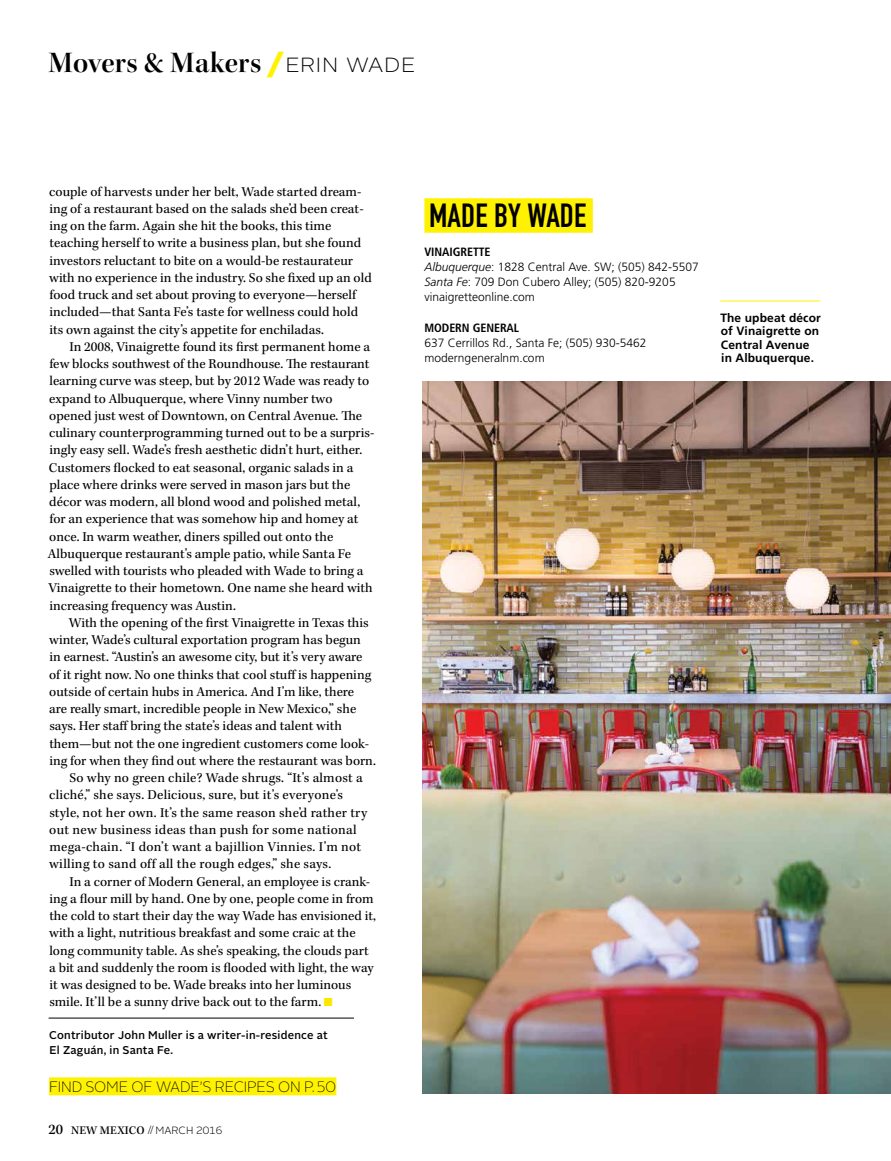
<style>
.page{position:relative;width:891px;height:1161px;background:#fff}
.page>*{position:absolute;margin:0;border:0;box-sizing:border-box;transform-origin:0 0}
.t1{font:33px "DIN Engschrift Std";letter-spacing:.005em;color:#000}
.t2{font:30px "Kepler Std Semibold Disp";letter-spacing:.01em;color:#000}
.t3{font:100 15px "Alright Test";letter-spacing:-.01em;color:#000}
.t4{font:13.8px "Kepler Std";color:#000}
.t5{font:13.8px "Kepler Std";letter-spacing:.02em;color:#000}
.t6{font:300 12px/15px "Frutiger";color:#000}
.t7{font:700 12px/13.5px "Frutiger";letter-spacing:.01em;color:#000}
.t8{font:500 12px "Kepler Std";letter-spacing:.015em;color:#000}
.t9{font:500 11.25px/15px "Alright Test";letter-spacing:.02em;color:#000}
.s1{font-family:"Alright Test";font-weight:900;font-size:27px;color:#fff200}
.s2{font-family:"Alright Test";font-weight:100;font-size:27px}
.s3{font-size:15px}
.s4{font-size:10.5px}
.s5{font-family:"Alright Test";font-weight:300;font-size:10.5px}
.s6{font-weight:700;font-stretch:condensed}
.s7{font-style:italic}
</style>
<div class="page">
<hr style="left:49px;top:1018px;width:305px;height:1px;background:#000">
<div style="left:49px;top:1077px;width:287px;height:18px;background:#fff200"></div>
<div style="left:424px;top:198px;width:169px;height:35px;background:#fff200"></div>
<hr style="left:720px;top:301px;width:100px;height:1px;background:#fff200">
<img style="left:423px;top:381px;width:468px;height:713px">
<p class="t2" style="left:49px;top:45px;width:369px">Movers &amp; Makers <span class="s1">/</span><span class="s2">erin wade</span></p>
<p class="t4" style="left:49px;top:184px;width:314px">couple of harvests under her belt, Wade started dream-</p>
<p class="t4" style="left:49px;top:201px;width:316px">ing of a restaurant based on the salads she’d been creat-</p>
<p class="t4" style="left:49px;top:218px;width:284px">ing on the farm. Again she hit the books, this time</p>
<p class="t4" style="left:49px;top:235px;width:313px">teaching herself to write a business plan, but she found</p>
<p class="t4" style="left:49px;top:253px;width:305px">investors reluctant to bite on a would-be restaurateur</p>
<p class="t4" style="left:49px;top:270px;width:324px">with no experience in the industry. So she fixed up an old</p>
<p class="t4" style="left:49px;top:287px;width:308px">food truck and set about proving to everyone—herself</p>
<p class="t4" style="left:49px;top:304px;width:310px">included—that Santa Fe’s taste for wellness could hold</p>
<p class="t4" style="left:49px;top:322px;width:276px">its own against the city’s appetite for enchiladas.</p>
<p class="t4" style="left:70px;top:339px;width:302px">In 2008, Vinaigrette found its first permanent home a</p>
<p class="t4" style="left:49px;top:356px;width:322px">few blocks southwest of the Roundhouse. The restaurant</p>
<p class="t4" style="left:49px;top:373px;width:321px">learning curve was steep, but by 2012 Wade was ready to</p>
<p class="t4" style="left:49px;top:391px;width:285px">expand to Albuquerque, where Vinny number two</p>
<p class="t4" style="left:49px;top:408px;width:315px">opened just west of Downtown, on Central Avenue. The</p>
<p class="t4" style="left:49px;top:425px;width:327px">culinary counterprogramming turned out to be a surpris-</p>
<p class="t4" style="left:49px;top:442px;width:314px">ingly easy sell. Wade’s fresh aesthetic didn’t hurt, either.</p>
<p class="t4" style="left:49px;top:460px;width:306px">Customers flocked to eat seasonal, organic salads in a</p>
<p class="t4" style="left:49px;top:477px;width:303px">place where drinks were served in mason jars but the</p>
<p class="t4" style="left:49px;top:494px;width:313px">décor was modern, all blond wood and polished metal,</p>
<p class="t4" style="left:49px;top:511px;width:311px">for an experience that was somehow hip and homey at</p>
<p class="t4" style="left:49px;top:529px;width:286px">once. In warm weather, diners spilled out onto the</p>
<p class="t4" style="left:48px;top:546px;width:305px">Albuquerque restaurant’s ample patio, while Santa Fe</p>
<p class="t4" style="left:49px;top:563px;width:316px">swelled with tourists who pleaded with Wade to bring a</p>
<p class="t4" style="left:48px;top:580px;width:326px">Vinaigrette to their hometown. One name she heard with</p>
<p class="t4" style="left:49px;top:598px;width:188px">increasing frequency was Austin.</p>
<p class="t4" style="left:69px;top:615px;width:301px">With the opening of the first Vinaigrette in Texas this</p>
<p class="t4" style="left:49px;top:632px;width:313px">winter, Wade’s cultural exportation program has begun</p>
<p class="t4" style="left:49px;top:649px;width:315px">in earnest. “Austin’s an awesome city, but it’s very aware</p>
<p class="t4" style="left:49px;top:667px;width:324px">of it right now. No one thinks that cool stuff is happening</p>
<p class="t4" style="left:49px;top:684px;width:306px">outside of certain hubs in America. And I’m like, there</p>
<p class="t4" style="left:49px;top:701px;width:309px">are really smart, incredible people in New Mexico,” she</p>
<p class="t4" style="left:49px;top:718px;width:294px">says. Her staff bring the state’s ideas and talent with</p>
<p class="t4" style="left:49px;top:736px;width:321px">them—but not the one ingredient customers come look-</p>
<p class="t4" style="left:49px;top:753px;width:328px">ing for when they find out where the restaurant was born.</p>
<p class="t4" style="left:69px;top:770px;width:295px">So why no green chile? Wade shrugs. “It’s almost a</p>
<p class="t4" style="left:49px;top:787px;width:295px">cliché,” she says. Delicious, sure, but it’s everyone’s</p>
<p class="t4" style="left:49px;top:805px;width:319px">style, not her own. It’s the same reason she’d rather try</p>
<p class="t5" style="left:49px;top:822px;width:309px">out new business ideas than push for some national</p>
<p class="t5" style="left:49px;top:839px;width:313px">mega-chain. “I don’t want a bajillion Vinnies. I’m not</p>
<p class="t5" style="left:49px;top:856px;width:284px">willing to sand off all the rough edges,” she says.</p>
<p class="t4" style="left:70px;top:873px;width:302px">In a corner of Modern General, an employee is crank-</p>
<p class="t4" style="left:49px;top:891px;width:326px">ing a flour mill by hand. One by one, people come in from</p>
<p class="t4" style="left:49px;top:908px;width:328px">the cold to start their day the way Wade has envisioned it,</p>
<p class="t4" style="left:49px;top:925px;width:308px">with a light, nutritious breakfast and some craic at the</p>
<p class="t4" style="left:49px;top:942px;width:321px">long community table. As she’s speaking, the clouds part</p>
<p class="t4" style="left:49px;top:960px;width:326px">a bit and suddenly the room is flooded with light, the way</p>
<p class="t4" style="left:49px;top:977px;width:303px">it was designed to be. Wade breaks into her luminous</p>
<p class="t4" style="left:49px;top:994px;width:273px">smile. It’ll be a sunny drive back out to the farm.</p>
<p class="t9" style="left:49px;top:1027px;width:280px">Contributor John Muller is a writer-in-residence at<br>El Zaguán, in Santa Fe.</p>
<p class="t3" style="left:49px;top:1077px;width:289px">FIND SOME OF WADE’S RECIPES ON P. 50</p>
<p class="t8" style="left:49px;top:1123px;width:175px"><span class="s3">20</span> NEW MEXICO <span class="s4">//</span><span class="s5">MARCH 2016</span></p>
<p class="t1" style="left:429px;top:197px;width:159px">MADE BY WADE</p>
<p class="t6" style="left:424px;top:245px;width:276px"><span class="s6">VINAIGRETTE<br></span><span class="s7">Albuquerque</span>: 1828 Central Ave. SW; (505) 842-5507<br><span class="s7">Santa Fe</span>: 709 Don Cubero Alley; (505) 820-9205 vinaigretteonline.com</p>
<p class="t6" style="left:424px;top:321px;width:224px"><span class="s6">MODERN GENERAL<br></span>637 Cerrillos Rd., Santa Fe; (505) 930-5462 moderngeneralnm.com</p>
<p class="t7" style="left:720px;top:311px;width:102px">The upbeat décor of Vinaigrette on<br>Central Avenue in Albuquerque.</p>
</div>
